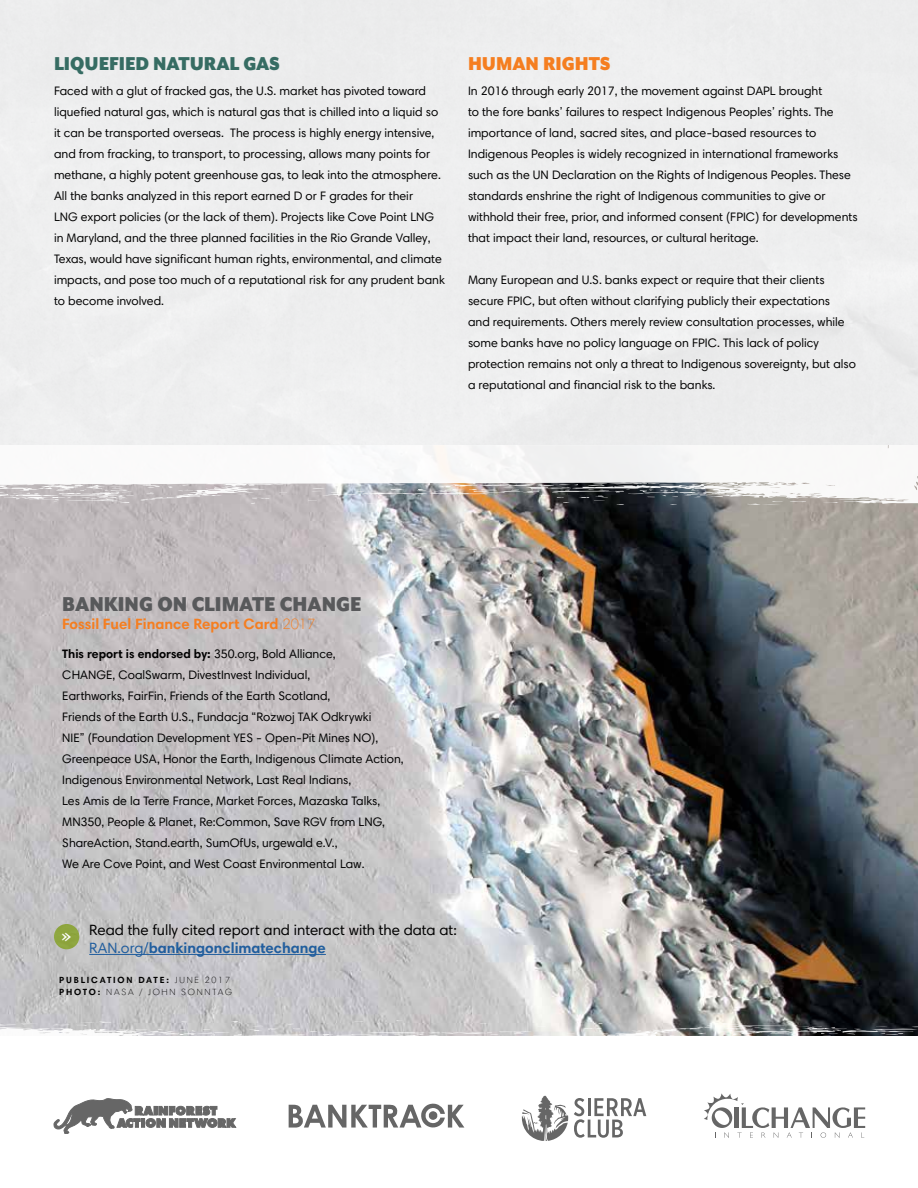
<style>
.page{position:relative;width:918px;height:1188px;background:#fff}
.page>*{position:absolute;margin:0;border:0;box-sizing:border-box;transform-origin:0 0}
.t1{font:700 24px "Mr Eaves XL Mod OT";color:#fff}
.t2{font:900 23.1px "Mr Eaves XL Mod OT";color:#58595b;scale:.91 1}
.t3{font:900 21.45px "Mr Eaves XL Mod OT";color:#366c63;scale:.91 1}
.t4{font:900 21.45px "Mr Eaves XL Mod OT";color:#f57e20;scale:.91 1}
.t5{font:15px/18px "Harmonia Sans Std";color:#000}
.t6{font:700 15px "Harmonia Sans Std";color:#f57e20}
.t7{font:12.3px/21px "Harmonia Sans Std";color:#000}
.t8{font:300 9px/12.1px "Harmonia Sans Std";letter-spacing:.2em;color:#000}
.s1{font-weight:300}
.s2{font-weight:700}
.s3{color:#215e9e}
.s4{font-weight:700;color:#215e9e}
</style>
<div class="page">
<img style="left:0;top:0;width:918px;height:1020px">
<svg style="left:0;top:1020px;width:918px;height:16px;background:#b2b2b3"></svg>
<svg style="left:54px;top:1098px;width:182px;height:35px"></svg>
<svg style="left:522px;top:1096px;width:46px;height:45px"></svg>
<svg style="left:574px;top:1098px;width:72px;height:40px"></svg>
<svg style="left:289px;top:1103px;width:175px;height:25px"></svg>
<svg style="left:704px;top:1093px;width:161px;height:45px"></svg>
<hr style="left:89px;top:954px;width:237px;height:1px;background:#215e9e">
<img style="left:54px;top:924px;width:25px;height:25px;border-radius:13px">
<svg style="left:0;top:446px;width:918px;height:59px"></svg>
<h3 class="t3" style="left:54px;top:52px;width:250px">LIQUEFIED NATURAL GAS</h3>
<p class="t7" style="left:54px;top:80px;width:392px">Faced with a glut of fracked gas, the U.S. market has pivoted toward liquefied natural gas, which is natural gas that is chilled into a liquid so it can be transported overseas. The process is highly energy intensive, and from fracking, to transport, to processing, allows many points for methane, a highly potent greenhouse gas, to leak into the atmosphere.<br>All the banks analyzed in this report earned D or F grades for their<br>LNG export policies (or the lack of them). Projects like Cove Point LNG in Maryland, and the three planned facilities in the Rio Grande Valley, Texas, would have significant human rights, environmental, and climate impacts, and pose too much of a reputational risk for any prudent bank to become involved.</p>
<h3 class="t4" style="left:468px;top:52px;width:158px">HUMAN RIGHTS</h3>
<p class="t7" style="left:468px;top:80px;width:391px">In 2016 through early 2017, the movement against DAPL brought<br>to the fore banks’ failures to respect Indigenous Peoples’ rights. The importance of land, sacred sites, and place-based resources to Indigenous Peoples is widely recognized in international frameworks such as the UN Declaration on the Rights of Indigenous Peoples. These standards enshrine the right of Indigenous communities to give or withhold their free, prior, and informed consent (FPIC) for developments that impact their land, resources, or cultural heritage.</p>
<p class="t7" style="left:468px;top:269px;width:390px">Many European and U.S. banks expect or require that their clients secure FPIC, but often without clarifying publicly their expectations<br>and requirements. Others merely review consultation processes, while some banks have no policy language on FPIC. This lack of policy protection remains not only a threat to Indigenous sovereignty, but also a reputational and financial risk to the banks.</p>
<h2 class="t2" style="left:62px;top:592px;width:331px">BANKING ON CLIMATE CHANGE</h2>
<p class="t6" style="left:62px;top:614px;width:255px">Fossil Fuel Finance Report Card <span class="s1">2017</span></p>
<p class="t7" style="left:62px;top:643px;width:343px"><span class="s2">This report is endorsed by:</span> 350.org, Bold Alliance,<br>CHANGE, CoalSwarm, DivestInvest Individual,<br>Earthworks, FairFin, Friends of the Earth Scotland,<br>Friends of the Earth U.S., Fundacja “Rozwoj TAK Odkrywki<br>NIE” (Foundation Development YES - Open-Pit Mines NO), Greenpeace USA, Honor the Earth, Indigenous Climate Action, Indigenous Environmental Network, Last Real Indians,<br>Les Amis de la Terre France, Market Forces, Mazaska Talks, MN350, People &amp; Planet, Re:Common, Save RGV from LNG, ShareAction, Stand.earth, SumOfUs, urgewald e.V.,<br>We Are Cove Point, and West Coast Environmental Law.</p>
<h1 class="t1" style="left:62px;top:924px;width:12px">»</h1>
<p class="t5" style="left:89px;top:921px;width:369px">Read the fully cited report and interact with the data at:<br><span class="s3">RAN.org/</span><span class="s4">bankingonclimatechange</span></p>
<p class="t8" style="left:59px;top:974px;width:174px"><span class="s2">PUBLICATION DATE:</span> JUNE 2017<br><span class="s2">PHOTO:</span> NASA / JOHN SONNTAG</p>
</div>
